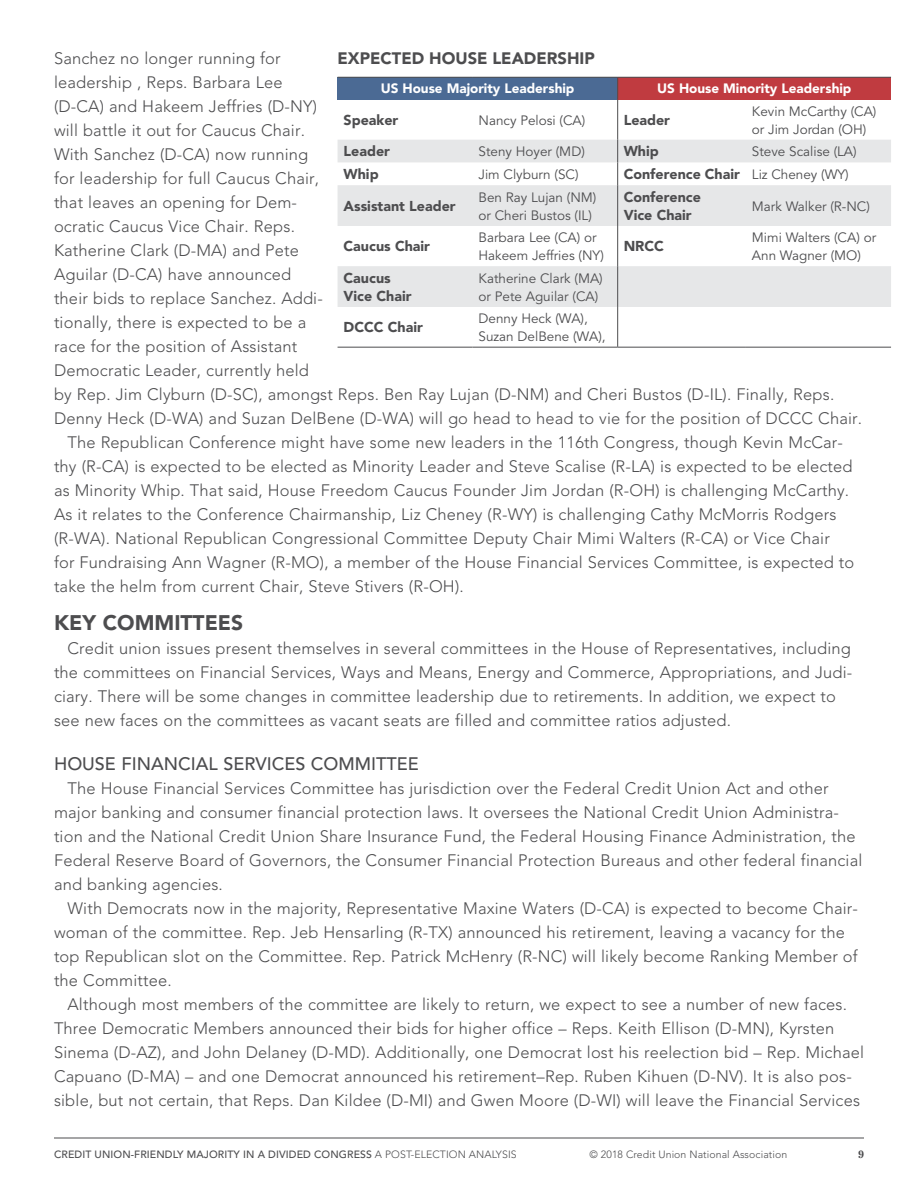
<style>
.page{position:relative;width:918px;height:1188px;background:#fff}
.page>*{position:absolute;margin:0;border:0;box-sizing:border-box;transform-origin:0 0}
.t1{font:900 21px "Avenir LT Std";color:#4d4d4f}
.t2{font:500 18px "Avenir LT Std";color:#4d4d4f}
.Body{font:300 16.5px/24px "Avenir LT Std";letter-spacing:.01em;color:#4d4d4f}
.Table_body{font:900 16.5px "Avenir LT Std";color:#4d4d4f}
.Table_body-2{font:900 14.25px/18px "Avenir LT Std";color:#4d4d4f}
.Table_body-3{font:13.5px/18px "Avenir LT Std";color:#4d4d4f}
.Table_body-4{font:900 13.5px "Avenir LT Std";color:#fff}
.t3{font:500 10.5px "Avenir LT Std";letter-spacing:.01em;color:#4d4d4f}
.t4{font:300 10.5px "Avenir LT Std";letter-spacing:.01em;color:#4d4d4f}
.t5{font:700 10.5px "Cheltenham Std";color:#4d4d4f}
.s1{font-weight:300}
</style>
<div class="page">
<hr style="left:54px;top:1138px;width:810px;height:1px;background:#4d4d4f">
<div style="left:338px;top:77px;width:280px;height:22px;background:#4b6a94"></div>
<div style="left:618px;top:77px;width:273px;height:22px;background:#c03b40"></div>
<svg style="left:338px;top:140px;width:553px;height:167px;fill:#e6e7e8"></svg>
<svg style="left:617px;top:78px;width:1px;height:21px"></svg>
<hr style="left:617px;top:99px;width:1px;height:41px;background:#4d4d4f">
<svg style="left:617px;top:140px;width:1px;height:45px"></svg>
<hr style="left:617px;top:185px;width:1px;height:41px;background:#4d4d4f">
<hr style="left:617px;top:226px;width:1px;height:40px;background:#4d4d4f">
<hr style="left:617px;top:266px;width:1px;height:41px;background:#4d4d4f">
<hr style="left:617px;top:307px;width:1px;height:40px;background:#4d4d4f">
<hr style="left:338px;top:77px;width:135px;height:1px;background:#4d4d4f">
<hr style="left:473px;top:77px;width:145px;height:1px;background:#4d4d4f">
<hr style="left:618px;top:77px;width:128px;height:1px;background:#4d4d4f">
<hr style="left:746px;top:77px;width:145px;height:1px;background:#4d4d4f">
<hr style="left:338px;top:347px;width:135px;height:1px;background:#4d4d4f">
<hr style="left:473px;top:347px;width:145px;height:1px;background:#4d4d4f">
<hr style="left:618px;top:347px;width:128px;height:1px;background:#4d4d4f">
<hr style="left:746px;top:347px;width:145px;height:1px;background:#4d4d4f">
<p class="Body" style="left:54px;top:47px;width:810px">Sanchez no longer running for<br>leadership , Reps. Barbara Lee<br>(D-CA) and Hakeem Jeffries (D-NY)<br>will battle it out for Caucus Chair.<br>With Sanchez (D-CA) now running<br>for leadership for full Caucus Chair,<br>that leaves an opening for Dem-<br>ocratic Caucus Vice Chair. Reps.<br>Katherine Clark (D-MA) and Pete<br>Aguilar (D-CA) have announced<br>their bids to replace Sanchez. Addi-<br>tionally, there is expected to be a<br>race for the position of Assistant<br>Democratic Leader, currently held<br>by Rep. Jim Clyburn (D-SC), amongst Reps. Ben Ray Lujan (D-NM) and Cheri Bustos (D-IL). Finally, Reps.<br>Denny Heck (D-WA) and Suzan DelBene (D-WA) will go head to head to vie for the position of DCCC Chair.</p>
<p class="Body" style="left:54px;top:431px;width:802px;text-indent:14px">The Republican Conference might have some new leaders in the 116th Congress, though Kevin McCar&shy;thy (R-CA) is expected to be elected as Minority Leader and Steve Scalise (R-LA) is expected to be elected as Minority Whip. That said, House Freedom Caucus Founder Jim Jordan (R-OH) is challenging McCarthy.<br>As it relates to the Conference Chairmanship, Liz Cheney (R-WY) is challenging Cathy McMorris Rodgers (R-WA). National Republican Congressional Committee Deputy Chair Mimi Walters (R-CA) or Vice Chair for Fundraising Ann Wagner (R-MO), a member of the House Financial Services Committee, is expected to take the helm from current Chair, Steve Stivers (R-OH).</p>
<h2 class="t1" style="left:54px;top:610px;width:191px">KEY COMMITTEES</h2>
<p class="Body" style="left:54px;top:636px;width:800px;text-indent:14px">Credit union issues present themselves in several committees in the House of Representatives, including the committees on Financial Services, Ways and Means, Energy and Commerce, Appropriations, and Judi&shy;ciary. There will be some changes in committee leadership due to retirements. In addition, we expect to see new faces on the committees as vacant seats are filled and committee ratios adjusted.</p>
<h3 class="t2" style="left:54px;top:753px;width:366px">HOUSE FINANCIAL SERVICES COMMITTEE</h3>
<p class="Body" style="left:54px;top:776px;width:810px;text-indent:14px">The House Financial Services Committee has jurisdiction over the Federal Credit Union Act and other major banking and consumer financial protection laws. It oversees the National Credit Union Administra&shy;tion and the National Credit Union Share Insurance Fund, the Federal Housing Finance Administration, the Federal Reserve Board of Governors, the Consumer Financial Protection Bureaus and other federal financial and banking agencies.</p>
<p class="Body" style="left:54px;top:896px;width:806px;text-indent:14px">With Democrats now in the majority, Representative Maxine Waters (D-CA) is expected to become Chair&shy;woman of the committee. Rep. Jeb Hensarling (R-TX) announced his retirement, leaving a vacancy for the top Republican slot on the Committee. Rep. Patrick McHenry (R-NC) will likely become Ranking Member of the Committee.</p>
<p class="Body" style="left:54px;top:992px;width:812px;text-indent:14px">Although most members of the committee are likely to return, we expect to see a number of new faces.<br>Three Democratic Members announced their bids for higher office – Reps. Keith Ellison (D-MN), Kyrsten Sinema (D-AZ), and John Delaney (D-MD). Additionally, one Democrat lost his reelection bid – Rep. Michael Capuano (D-MA) – and one Democrat announced his retirement–Rep. Ruben Kihuen (D-NV). It is also pos&shy;sible, but not certain, that Reps. Dan Kildee (D-MI) and Gwen Moore (D-WI) will leave the Financial Services</p>
<p class="Table_body" style="left:338px;top:49px;width:259px">EXPECTED HOUSE LEADERSHIP</p>
<p class="Table_body-4" style="left:381px;top:81px;width:195px">US House Majority Leadership</p>
<p class="Table_body-4" style="left:657px;top:81px;width:196px">US House Minority Leadership</p>
<p class="Table_body-2" style="left:344px;top:111px;width:56px">Speaker</p>
<p class="Table_body-3" style="left:479px;top:111px;width:108px">Nancy Pelosi (CA)</p>
<p class="Table_body-2" style="left:624px;top:111px;width:48px">Leader</p>
<p class="Table_body-3" style="left:752px;top:102px;width:126px">Kevin McCarthy (CA) or Jim Jordan (OH)</p>
<p class="Table_body-2" style="left:344px;top:142px;width:48px">Leader</p>
<p class="Table_body-3" style="left:479px;top:143px;width:108px">Steny Hoyer (MD)</p>
<p class="Table_body-2" style="left:624px;top:142px;width:37px">Whip</p>
<p class="Table_body-3" style="left:752px;top:143px;width:106px">Steve Scalise (LA)</p>
<p class="Table_body-2" style="left:344px;top:165px;width:37px">Whip</p>
<p class="Table_body-3" style="left:479px;top:166px;width:102px">Jim Clyburn (SC)</p>
<p class="Table_body-2" style="left:624px;top:165px;width:118px">Conference Chair</p>
<p class="Table_body-3" style="left:752px;top:166px;width:98px">Liz Cheney (WY)</p>
<p class="Table_body-2" style="left:344px;top:197px;width:114px">Assistant Leader</p>
<p class="Table_body-3" style="left:479px;top:188px;width:119px">Ben Ray Lujan (NM) or Cheri Bustos (IL)</p>
<p class="Table_body-2" style="left:624px;top:188px;width:79px">Conference<br>Vice Chair</p>
<p class="Table_body-3" style="left:752px;top:197px;width:120px">Mark Walker (R-NC)</p>
<p class="Table_body-2" style="left:344px;top:237px;width:88px">Caucus Chair</p>
<p class="Table_body-3" style="left:479px;top:229px;width:120px">Barbara Lee (CA) or</p>
<p class="Table_body-3" style="left:479px;top:247px;width:127px">Hakeem Jeffries (NY)</p>
<p class="Table_body-2" style="left:624px;top:237px;width:42px">NRCC</p>
<p class="Table_body-3" style="left:752px;top:229px;width:126px">Mimi Walters (CA) or<br>Ann Wagner (MO)</p>
<p class="Table_body-2" style="left:344px;top:269px;width:70px">Caucus<br>Vice Chair</p>
<p class="Table_body-3" style="left:479px;top:269px;width:126px">Katherine Clark (MA) or Pete Aguilar (CA)</p>
<p class="Table_body-2" style="left:344px;top:318px;width:81px">DCCC Chair</p>
<p class="Table_body-3" style="left:479px;top:310px;width:129px">Denny Heck (WA),<br>Suzan DelBene (WA),</p>
<p class="t3" style="left:54px;top:1149px;width:464px">CREDIT UNION-FRIENDLY MAJORITY IN A DIVIDED CONGRESS <span class="s1">A POST-ELECTION ANALYSIS</span></p>
<p class="t4" style="left:590px;top:1149px;width:199px">© 2018 Credit Union National Association</p>
<p class="t5" style="left:858px;top:1148px;width:7px">9</p>
</div>
